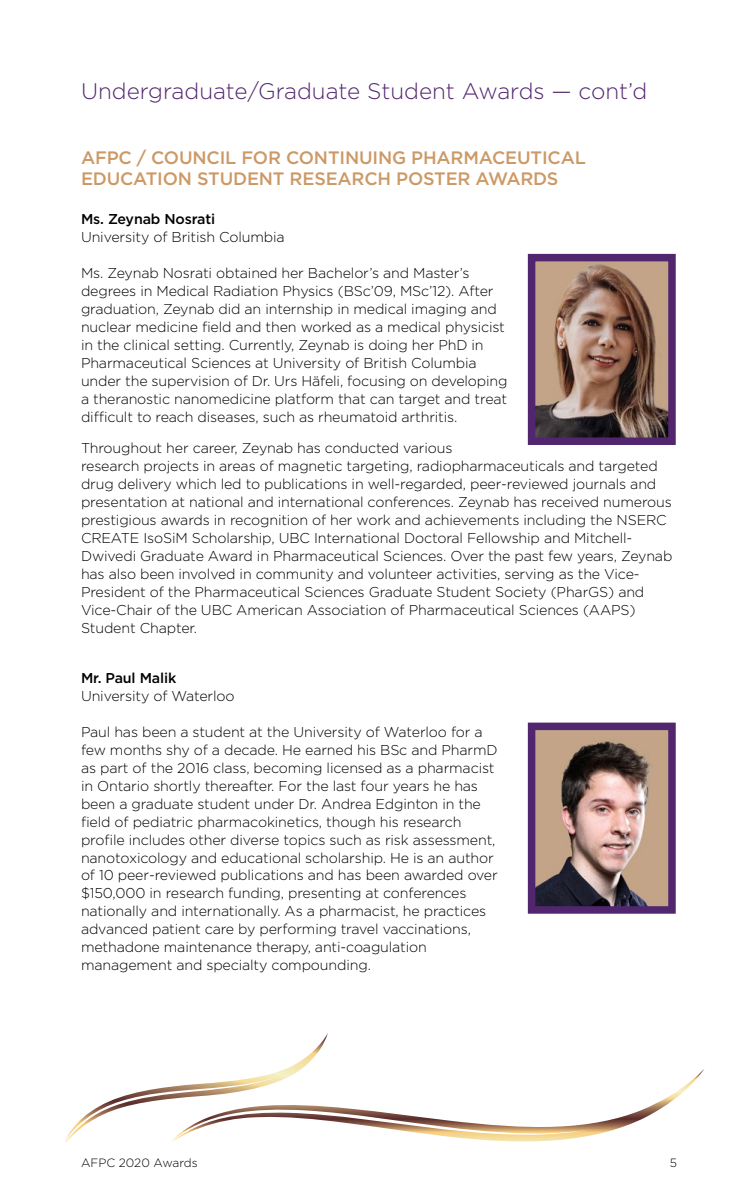
<style>
.page{position:relative;width:756px;height:1188px;background:#fff}
.page>*{position:absolute;margin:0;border:0;box-sizing:border-box;transform-origin:0 0}
.t1{font:300 22.5px "Gotham";color:#52266f}
.t2{font:500 18px/21px "Gotham";letter-spacing:-.01em;color:#c96}
.t3{font:300 14.25px/18px "Gotham";letter-spacing:-.01em;color:#000}
.t4{font:500 14.25px "Gotham";letter-spacing:-.01em;color:#000}
.t5{font:300 12px "Gotham";color:#000}
</style>
<div class="page">
<svg style="left:65px;top:1033px;width:263px;height:110px"></svg>
<svg style="left:171px;top:1068px;width:533px;height:75px"></svg>
<img style="left:537px;top:263px;width:130px;height:173px">
<div style="left:528px;top:254px;width:148px;height:191px;border:8px solid #52266f"></div>
<img style="left:537px;top:732px;width:130px;height:173px">
<div style="left:528px;top:723px;width:148px;height:191px;border:8px solid #52266f"></div>
<h1 class="t1" style="left:81px;top:77px;width:568px">Undergraduate/Graduate Student Awards — cont’d</h1>
<p class="t2" style="left:81px;top:146px;width:506px">AFPC / COUNCIL FOR CONTINUING PHARMACEUTICAL<br>EDUCATION STUDENT RESEARCH POSTER AWARDS</p>
<p class="t4" style="left:81px;top:209px;width:136px">Ms. Zeynab Nosrati</p>
<p class="t3" style="left:81px;top:227px;width:205px">University of British Columbia</p>
<p class="t3" style="left:81px;top:263px;width:428px">Ms. Zeynab Nosrati obtained her Bachelor’s and Master’s degrees in Medical Radiation Physics (BSc’09, MSc’12). After graduation, Zeynab did an internship in medical imaging and nuclear medicine field and then worked as a medical physicist in the clinical setting. Currently, Zeynab is doing her PhD in Pharmaceutical Sciences at University of British Columbia under the supervision of Dr. Urs Häfeli, focusing on developing a theranostic nanomedicine platform that can target and treat difficult to reach diseases, such as rheumatoid arthritis.</p>
<p class="t3" style="left:81px;top:439px;width:593px">Throughout her career, Zeynab has conducted various<br>research projects in areas of magnetic targeting, radiopharmaceuticals and targeted drug delivery which led to publications in well-regarded, peer-reviewed journals and presentation at national and international conferences. Zeynab has received numerous prestigious awards in recognition of her work and achievements including the NSERC CREATE IsoSiM Scholarship, UBC International Doctoral Fellowship and Mitchell-Dwivedi Graduate Award in Pharmaceutical Sciences. Over the past few years, Zeynab has also been involved in community and volunteer activities, serving as the Vice-President of the Pharmaceutical Sciences Graduate Student Society (PharGS) and Vice-Chair of the UBC American Association of Pharmaceutical Sciences (AAPS)<br>Student Chapter.</p>
<p class="t4" style="left:81px;top:668px;width:97px">Mr. Paul Malik</p>
<p class="t3" style="left:81px;top:686px;width:155px">University of Waterloo</p>
<p class="t3" style="left:81px;top:722px;width:418px">Paul has been a student at the University of Waterloo for a few months shy of a decade. He earned his BSc and PharmD as part of the 2016 class, becoming licensed as a pharmacist in Ontario shortly thereafter. For the last four years he has been a graduate student under Dr. Andrea Edginton in the field of pediatric pharmacokinetics, though his research profile includes other diverse topics such as risk assessment, nanotoxicology and educational scholarship. He is an author of 10 peer-reviewed publications and has been awarded over $150,000 in research funding, presenting at conferences nationally and internationally. As a pharmacist, he practices advanced patient care by performing travel vaccinations, methadone maintenance therapy, anti-coagulation management and specialty compounding.</p>
<p class="t5" style="left:81px;top:1155px;width:118px">AFPC 2020 Awards</p>
<p class="t5" style="left:670px;top:1155px;width:9px">5</p>
</div>
